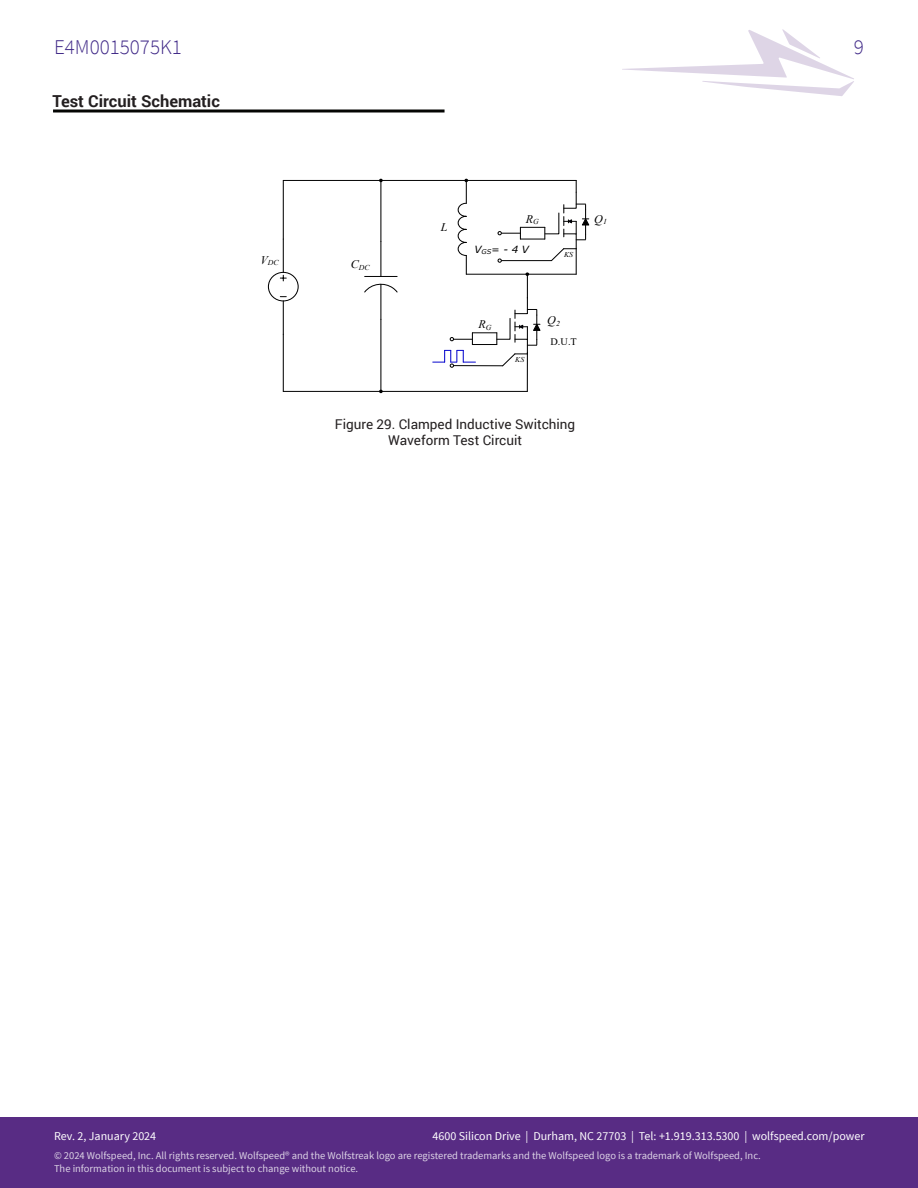
<style>
.page{position:relative;width:918px;height:1188px;background:#fff}
.page>*{position:absolute;margin:0;border:0;box-sizing:border-box;transform-origin:0 0}
.t1{font:300 21px "Source Sans Pro";color:#412a88}
.t2{font:700 16.5px "Roboto";color:#231f20}
.t3{font:13.5px "Roboto";color:#231f20}
.t4{font:12px "Source Sans Pro";color:#fff}
.t5{font:italic 11.55px "Times New Roman";color:#000;scale:1.04 1}
.t6{font:10.5px/12.6px "Source Sans Pro";color:#fff}
.t7{font:italic 9.9px "Verdana";color:#000;scale:1.04 1}
.t8{font:9.9px "Times New Roman";color:#000;scale:1.04 1}
.t9{font:italic 7.5px "Times New Roman";color:#000;scale:1.04 1}
</style>
<div class="page">
<svg style="left:622px;top:29px;width:232px;height:67px"></svg>
<div style="left:0;top:1118px;width:918px;height:70px;background:#582c84"></div>
<hr style="left:53px;top:110px;width:392px;height:2px;background:#040503">
<hr style="left:283px;top:391px;width:244px;height:1px;background:#000">
<hr style="left:283px;top:334px;width:1px;height:57px;background:#000">
<hr style="left:380px;top:180px;width:1px;height:61px;background:#000">
<hr style="left:527px;top:352px;width:1px;height:39px;background:#000">
<svg style="left:364px;top:275px;width:34px;height:18px"></svg>
<hr style="left:380px;top:284px;width:1px;height:35px;background:#000">
<hr style="left:380px;top:241px;width:1px;height:35px;background:#000">
<hr style="left:283px;top:239px;width:1px;height:33px;background:#000">
<hr style="left:283px;top:301px;width:1px;height:33px;background:#000">
<svg style="left:267px;top:271px;width:32px;height:30px"></svg>
<hr style="left:380px;top:319px;width:1px;height:72px;background:#000">
<hr style="left:283px;top:180px;width:293px;height:1px;background:#000">
<hr style="left:283px;top:180px;width:1px;height:59px;background:#000">
<svg style="left:433px;top:179px;width:157px;height:189px"></svg>
<h1 class="t1" style="left:54px;top:34px;width:129px">E4M0015075K1</h1>
<h1 class="t1" style="left:854px;top:34px;width:12px">9</h1>
<p class="t2" style="left:52px;top:89px;width:169px">Test Circuit Schematic</p>
<p class="t9" style="left:261px;top:258px;width:19px"><sup>V</sup>DC</p>
<p class="t9" style="left:351px;top:262px;width:20px"><sup>C</sup>DC</p>
<p class="t5" style="left:441px;top:220px;width:8px">L</p>
<p class="t5" style="left:526px;top:211px;width:14px">R<sub>G</sub></p>
<p class="t7" style="left:474px;top:242px;width:54px">V<sub>GS</sub>= - 4 V</p>
<p class="t9" style="left:564px;top:249px;width:10px">KS</p>
<p class="t5" style="left:594px;top:211px;width:14px">Q<sub>1</sub></p>
<p class="t5" style="left:478px;top:316px;width:14px">R<sub>G</sub></p>
<p class="t9" style="left:515px;top:355px;width:10px">KS</p>
<p class="t5" style="left:547px;top:312px;width:14px">Q<sub>2</sub></p>
<p class="t8" style="left:550px;top:335px;width:27px">D.U.T</p>
<p class="t3" style="left:335px;top:415px;width:242px">Figure 29. Clamped Inductive Switching</p>
<p class="t3" style="left:388px;top:431px;width:135px">Waveform Test Circuit</p>
<p class="t4" style="left:432px;top:1129px;width:434px">4600 Silicon Drive | Durham, NC 27703 | Tel: +1.919.313.5300 | wolfspeed.com/power</p>
<p class="t4" style="left:54px;top:1129px;width:104px">Rev. 2, January 2024</p>
<p class="t6" style="left:54px;top:1150px;width:708px">© 2024 Wolfspeed, Inc. All rights reserved. Wolfspeed® and the Wolfstreak logo are registered trademarks and the Wolfspeed logo is a trademark of Wolfspeed, Inc.<br>The information in this document is subject to change without notice.</p>
</div>
